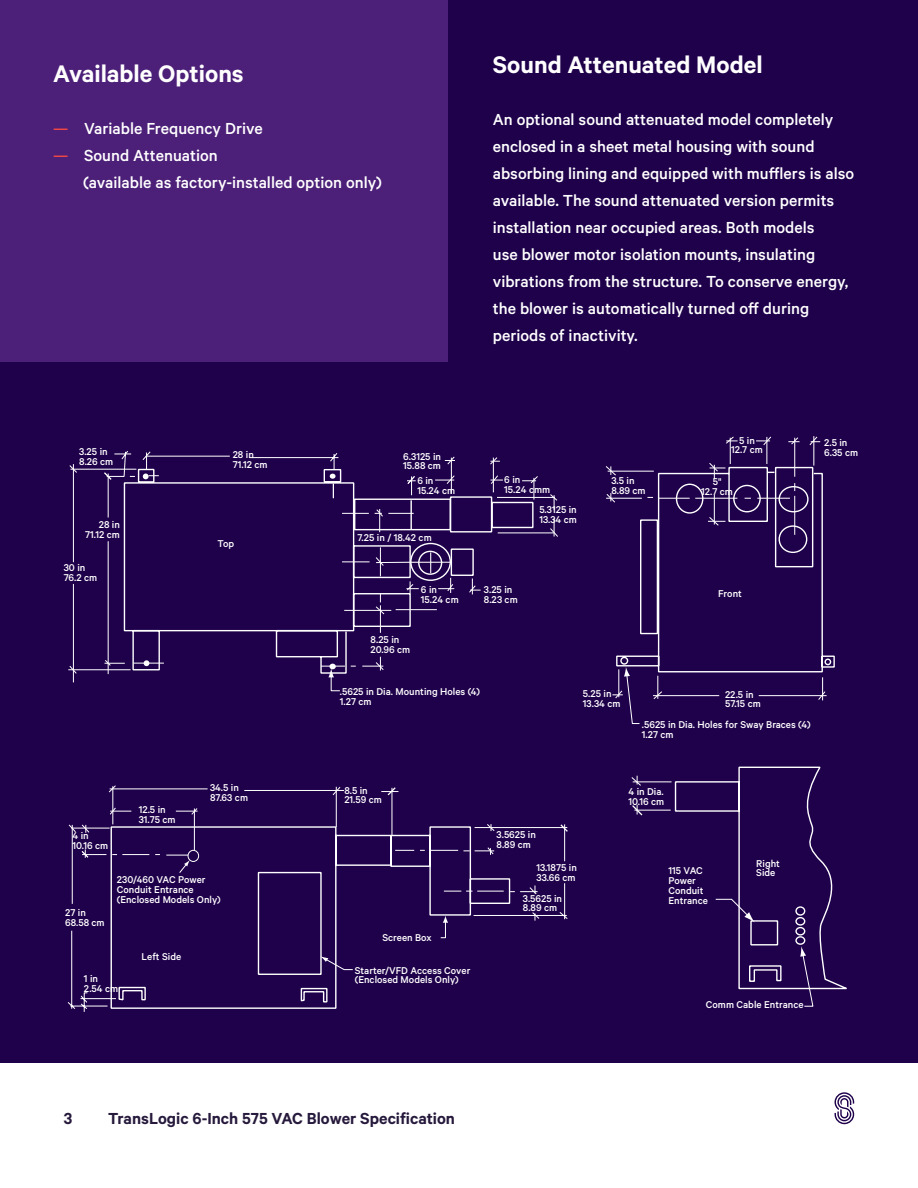
<style>
.page{position:relative;width:918px;height:1188px;background:#fff}
.page>*{position:absolute;margin:0;border:0;box-sizing:border-box;transform-origin:0 0}
._01_SL_ED_Headline_2{font:600 27px "Calibre";color:#fff}
.t1{font:500 18px/27px "Calibre";color:#fff}
.t2{font:600 18px "Calibre";color:#26193c}
.t3{font:500 11.1px/9.8px "Calibre";color:#fff}
.s1{color:#f34842}
</style>
<div class="page">
<svg style="left:835px;top:1092px;width:19px;height:32px"></svg>
<div style="left:0;top:0;width:918px;height:1063px;background:#1f004b"></div>
<div style="left:0;top:0;width:447px;height:361px;background:#4c1f78"></div>
<svg style="left:110px;top:468px;width:424px;height:541px"></svg>
<svg style="left:118px;top:499px;width:334px;height:504px"></svg>
<svg style="left:67px;top:930px;width:50px;height:82px"></svg>
<hr style="left:72px;top:825px;width:1px;height:79px;background:#fff">
<hr style="left:71px;top:828px;width:39px;height:1px;background:#fff">
<svg style="left:68px;top:824px;width:22px;height:9px"></svg>
<hr style="left:112px;top:786px;width:1px;height:38px;background:#fff">
<hr style="left:110px;top:789px;width:98px;height:1px;background:#fff">
<hr style="left:194px;top:808px;width:1px;height:42px;background:#fff">
<svg style="left:176px;top:808px;width:22px;height:7px"></svg>
<svg style="left:110px;top:807px;width:21px;height:8px"></svg>
<svg style="left:108px;top:785px;width:8px;height:8px"></svg>
<hr style="left:336px;top:787px;width:1px;height:40px;background:#fff">
<hr style="left:392px;top:788px;width:1px;height:48px;background:#fff">
<svg style="left:395px;top:850px;width:19px;height:1px"></svg>
<svg style="left:431px;top:823px;width:137px;height:115px"></svg>
<svg style="left:320px;top:956px;width:33px;height:14px"></svg>
<svg style="left:81px;top:849px;width:118px;height:25px"></svg>
<svg style="left:469px;top:579px;width:12px;height:15px"></svg>
<svg style="left:396px;top:509px;width:18px;height:23px"></svg>
<hr style="left:498px;top:533px;width:56px;height:1px;background:#fff">
<svg style="left:549px;top:518px;width:9px;height:19px"></svg>
<svg style="left:549px;top:494px;width:9px;height:16px"></svg>
<hr style="left:497px;top:497px;width:58px;height:1px;background:#fff">
<svg style="left:522px;top:475px;width:17px;height:25px"></svg>
<hr style="left:493px;top:458px;width:1px;height:34px;background:#fff">
<svg style="left:490px;top:475px;width:13px;height:10px"></svg>
<svg style="left:490px;top:457px;width:10px;height:8px"></svg>
<hr style="left:451px;top:458px;width:1px;height:36px;background:#fff">
<svg style="left:435px;top:475px;width:20px;height:10px"></svg>
<svg style="left:445px;top:456px;width:10px;height:9px"></svg>
<svg style="left:396px;top:788px;width:2px;height:7px"></svg>
<svg style="left:129px;top:499px;width:267px;height:297px"></svg>
<hr style="left:108px;top:541px;width:1px;height:133px;background:#fff">
<hr style="left:108px;top:474px;width:1px;height:44px;background:#fff">
<svg style="left:104px;top:659px;width:21px;height:7px"></svg>
<hr style="left:73px;top:584px;width:1px;height:98px;background:#fff">
<hr style="left:73px;top:464px;width:1px;height:98px;background:#fff">
<hr style="left:68px;top:669px;width:63px;height:1px;background:#fff">
<svg style="left:69px;top:665px;width:8px;height:9px"></svg>
<svg style="left:342px;top:547px;width:112px;height:86px"></svg>
<svg style="left:616px;top:466px;width:219px;height:207px"></svg>
<svg style="left:612px;top:667px;width:28px;height:57px"></svg>
<hr style="left:653px;top:695px;width:66px;height:1px;background:#fff">
<svg style="left:653px;top:676px;width:10px;height:23px"></svg>
<hr style="left:759px;top:695px;width:68px;height:1px;background:#fff">
<svg style="left:818px;top:677px;width:8px;height:24px"></svg>
<hr style="left:606px;top:498px;width:36px;height:1px;background:#fff">
<hr style="left:659px;top:498px;width:31px;height:1px;background:#fff">
<hr style="left:695px;top:498px;width:42px;height:1px;background:#fff">
<hr style="left:757px;top:498px;width:33px;height:1px;background:#fff">
<svg style="left:606px;top:493px;width:10px;height:10px"></svg>
<hr style="left:608px;top:471px;width:46px;height:1px;background:#fff">
<svg style="left:605px;top:466px;width:12px;height:10px"></svg>
<svg style="left:708px;top:495px;width:17px;height:31px"></svg>
<svg style="left:709px;top:436px;width:29px;height:43px"></svg>
<svg style="left:756px;top:436px;width:16px;height:28px"></svg>
<hr style="left:794px;top:438px;width:1px;height:39px;background:#fff">
<hr style="left:794px;top:496px;width:1px;height:39px;background:#fff">
<hr style="left:813px;top:436px;width:1px;height:30px;background:#fff">
<svg style="left:788px;top:437px;width:12px;height:8px"></svg>
<svg style="left:809px;top:436px;width:11px;height:10px"></svg>
<svg style="left:631px;top:766px;width:216px;height:241px"></svg>
<svg style="left:69px;top:450px;width:347px;height:49px"></svg>
<p class="_01_SL_ED_Headline_2" style="left:53px;top:57px;width:192px">Available Options</p>
<p class="t1" style="left:53px;top:115px;width:211px"><span class="s1">—</span> Variable Frequency Drive</p>
<p class="t1" style="left:53px;top:142px;width:166px"><span class="s1">—</span> Sound Attenuation</p>
<p class="t1" style="left:83px;top:169px;width:300px">(available as factory-installed option only)</p>
<p class="_01_SL_ED_Headline_2" style="left:493px;top:48px;width:271px">Sound Attenuated Model</p>
<p class="t1" style="left:493px;top:106px;width:363px">An optional sound attenuated model completely enclosed in a sheet metal housing with sound absorbing lining and equipped with mufflers is also available. The sound attenuated version permits installation near occupied areas. Both models<br>use blower motor isolation mounts, insulating vibrations from the structure. To conserve energy, the blower is automatically turned off during periods of inactivity.</p>
<p class="t3" style="left:79px;top:446px;width:36px">3.25 in<br>8.26 cm</p>
<p class="t3" style="left:233px;top:450px;width:36px">28 in<br>71.12 cm</p>
<p class="t3" style="left:403px;top:451px;width:39px">6.3125 in<br>15.88 cm</p>
<p class="t3" style="left:417px;top:476px;width:39px">6 in<br>15.24 cm</p>
<p class="t3" style="left:504px;top:474px;width:47px">6 in<br>15.24 cmm</p>
<p class="t3" style="left:357px;top:533px;width:76px">7.25 in / 18.42 cm</p>
<p class="t3" style="left:539px;top:505px;width:39px">5.3125 in<br>13.34 cm</p>
<p class="t3" style="left:85px;top:520px;width:36px;text-align:right">28 in<br>71.12 cm</p>
<p class="t3" style="left:217px;top:539px;width:18px">Top</p>
<p class="t3" style="left:64px;top:563px;width:35px">30 in<br>76.2 cm</p>
<p class="t3" style="left:421px;top:584px;width:39px">6 in<br>15.24 cm</p>
<p class="t3" style="left:371px;top:634px;width:41px">8.25 in<br>20.96 cm</p>
<p class="t3" style="left:484px;top:584px;width:35px">3.25 in<br>8.23 cm</p>
<p class="t3" style="left:611px;top:476px;width:36px">3.5 in<br>8.89 cm</p>
<p class="t3" style="left:340px;top:686px;width:142px">.5625 in Dia. Mounting Holes (4)<br>1.27 cm</p>
<p class="t3" style="left:583px;top:688px;width:39px">5.25 in<br>13.34 cm</p>
<p class="t3" style="left:731px;top:435px;width:33px;text-align:center">5 in<br>12.7 cm</p>
<p class="t3" style="left:824px;top:438px;width:35px">2.5 in<br>6.35 cm</p>
<p class="t3" style="left:701px;top:476px;width:33px;text-align:center">5"<br>12.7 cm</p>
<p class="t3" style="left:718px;top:588px;width:25px">Front</p>
<p class="t3" style="left:725px;top:689px;width:37px">22.5 in<br>57.15 cm</p>
<p class="t3" style="left:72px;top:831px;width:37px">4 in<br>10.16 cm</p>
<p class="t3" style="left:139px;top:805px;width:38px">12.5 in<br>31.75 cm</p>
<p class="t3" style="left:210px;top:783px;width:40px">34.5 in<br>87.63 cm</p>
<p class="t3" style="left:65px;top:908px;width:41px">27 in<br>68.58 cm</p>
<p class="t3" style="left:117px;top:875px;width:105px">230/460 VAC Power<br>Conduit Entrance (Enclosed Models Only)</p>
<p class="t3" style="left:142px;top:952px;width:41px">Left Side</p>
<p class="t3" style="left:84px;top:973px;width:36px">1 in<br>2.54 cm</p>
<p class="t3" style="left:344px;top:785px;width:39px">8.5 in<br>21.59 cm</p>
<p class="t3" style="left:382px;top:932px;width:51px">Screen Box</p>
<p class="t3" style="left:355px;top:965px;width:117px">Starter/VFD Access Cover (Enclosed Models Only)</p>
<p class="t3" style="left:497px;top:829px;width:41px">3.5625 in<br>8.89 cm</p>
<p class="t3" style="left:536px;top:863px;width:42px">13.1875 in<br>33.66 cm</p>
<p class="t3" style="left:523px;top:893px;width:41px">3.5625 in<br>8.89 cm</p>
<h2 class="t2" style="left:64px;top:1108px;width:10px">3</h2>
<h2 class="t2" style="left:108px;top:1108px;width:348px">TransLogic 6-Inch 575 VAC Blower Specification</h2>
<p class="t3" style="left:642px;top:720px;width:170px">.5625 in Dia. Holes for Sway Braces (4)<br>1.27 cm</p>
<p class="t3" style="left:628px;top:786px;width:37px">4 in Dia.<br>10.16 cm</p>
<p class="t3" style="left:669px;top:866px;width:41px">115 VAC<br>Power<br>Conduit<br>Entrance</p>
<p class="t3" style="left:756px;top:858px;width:25px">Right<br>Side</p>
<p class="t3" style="left:706px;top:1000px;width:99px">Comm Cable Entrance</p>
</div>
